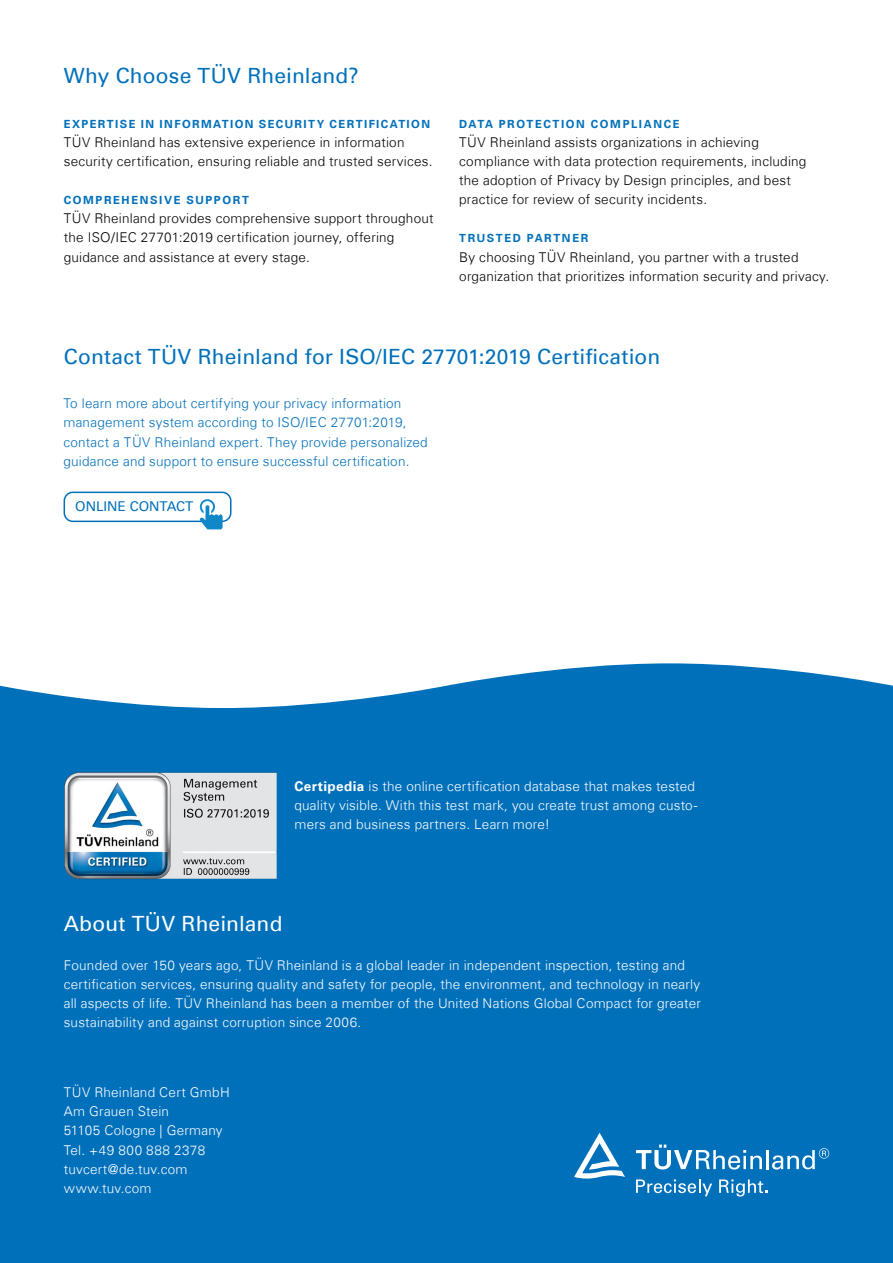
<style>
.page{position:relative;width:893px;height:1263px;background:#fff}
.page>*{position:absolute;margin:0;border:0;box-sizing:border-box;transform-origin:0 0}
.t1{font:21px "Univers Com 55 Roman";letter-spacing:.005em;color:#0070ba}
.t2{font:21px "Univers Com 55 Roman";letter-spacing:.005em;color:#fff}
.t3{font:300 13.5px/19.2px "Univers Com 45";letter-spacing:.015em;color:#fff}
.t4{font:300 13.5px/19.2px "Univers Com 45";letter-spacing:.015em;color:#000}
.t5{font:300 13.5px/19.2px "Univers Com 45";letter-spacing:.015em;color:#0070ba}
.t6{font:13.5px "Univers Com 55 Roman";color:#0070ba}
.t7{font:700 11.25px "Univers Com 65";letter-spacing:.135em;color:#0070ba}
.s1{font-family:"Univers Com 65";font-weight:700}
</style>
<div class="page">
<div style="left:0;top:663px;width:893px;height:600px;background:#0070ba"></div>
<svg style="left:636px;top:1144px;width:126px;height:25px"></svg>
<hr style="left:766px;top:1150px;width:3px;height:19px;background:#fff">
<svg style="left:772px;top:1148px;width:57px;height:21px"></svg>
<svg style="left:574px;top:1133px;width:51px;height:45px"></svg>
<svg style="left:636px;top:1179px;width:76px;height:17px"></svg>
<svg style="left:719px;top:1179px;width:48px;height:17px"></svg>
<img style="left:64px;top:772px;width:213px;height:107px">
<div style="left:64px;top:492px;width:167px;height:30px;border:2px solid #0070ba;border-radius:9px"></div>
<svg style="left:200px;top:499px;width:23px;height:30px"></svg>
<h1 class="t1" style="left:64px;top:63px;width:296px">Why Choose TÜV Rheinland?</h1>
<p class="t7" style="left:64px;top:117px;width:368px">EXPERTISE IN INFORMATION SECURITY CERTIFICATION</p>
<p class="t4" style="left:64px;top:132px;width:370px">TÜV Rheinland has extensive experience in information security certification, ensuring reliable and trusted services.</p>
<p class="t7" style="left:64px;top:193px;width:187px">COMPREHENSIVE SUPPORT</p>
<p class="t4" style="left:64px;top:209px;width:371px">TÜV Rheinland provides comprehensive support throughout the ISO/IEC 27701:2019 certification journey, offering guidance and assistance at every stage.</p>
<p class="t7" style="left:459px;top:117px;width:222px">DATA PROTECTION COMPLIANCE</p>
<p class="t4" style="left:459px;top:132px;width:349px">TÜV Rheinland assists organizations in achieving compliance with data protection requirements, including the adoption of Privacy by Design principles, and best practice for review of security incidents.</p>
<p class="t7" style="left:459px;top:232px;width:130px">TRUSTED PARTNER</p>
<p class="t4" style="left:459px;top:247px;width:371px">By choosing TÜV Rheinland, you partner with a trusted organization that prioritizes information security and privacy.</p>
<h1 class="t1" style="left:64px;top:343px;width:598px">Contact TÜV Rheinland for ISO/IEC 27701:2019 Certification</h1>
<p class="t5" style="left:63px;top:394px;width:366px">To learn more about certifying your privacy information management system according to ISO/IEC 27701:2019, contact a TÜV Rheinland expert. They provide personalized guidance and support to ensure successful certification.</p>
<p class="t6" style="left:75px;top:498px;width:120px">ONLINE CONTACT</p>
<p class="t3" style="left:294px;top:776px;width:404px"><span class="s1">Certipedia</span> is the online certification database that makes tested quality visible. With this test mark, you create trust among custo&shy;mers and business partners. Learn more!</p>
<h1 class="t2" style="left:64px;top:911px;width:220px">About TÜV Rheinland</h1>
<p class="t3" style="left:64px;top:955px;width:639px">Founded over 150 years ago, TÜV Rheinland is a global leader in independent inspection, testing and certification services, ensuring quality and safety for people, the environment, and technology in nearly all aspects of life. TÜV Rheinland has been a member of the United Nations Global Compact for greater sustainability and against corruption since 2006.</p>
<p class="t3" style="left:64px;top:1083px;width:167px">TÜV Rheinland Cert GmbH<br>Am Grauen Stein<br>51105 Cologne | Germany<br>Tel. +49 800 888 2378 tuvcert@de.tuv.com www.tuv.com</p>
</div>
